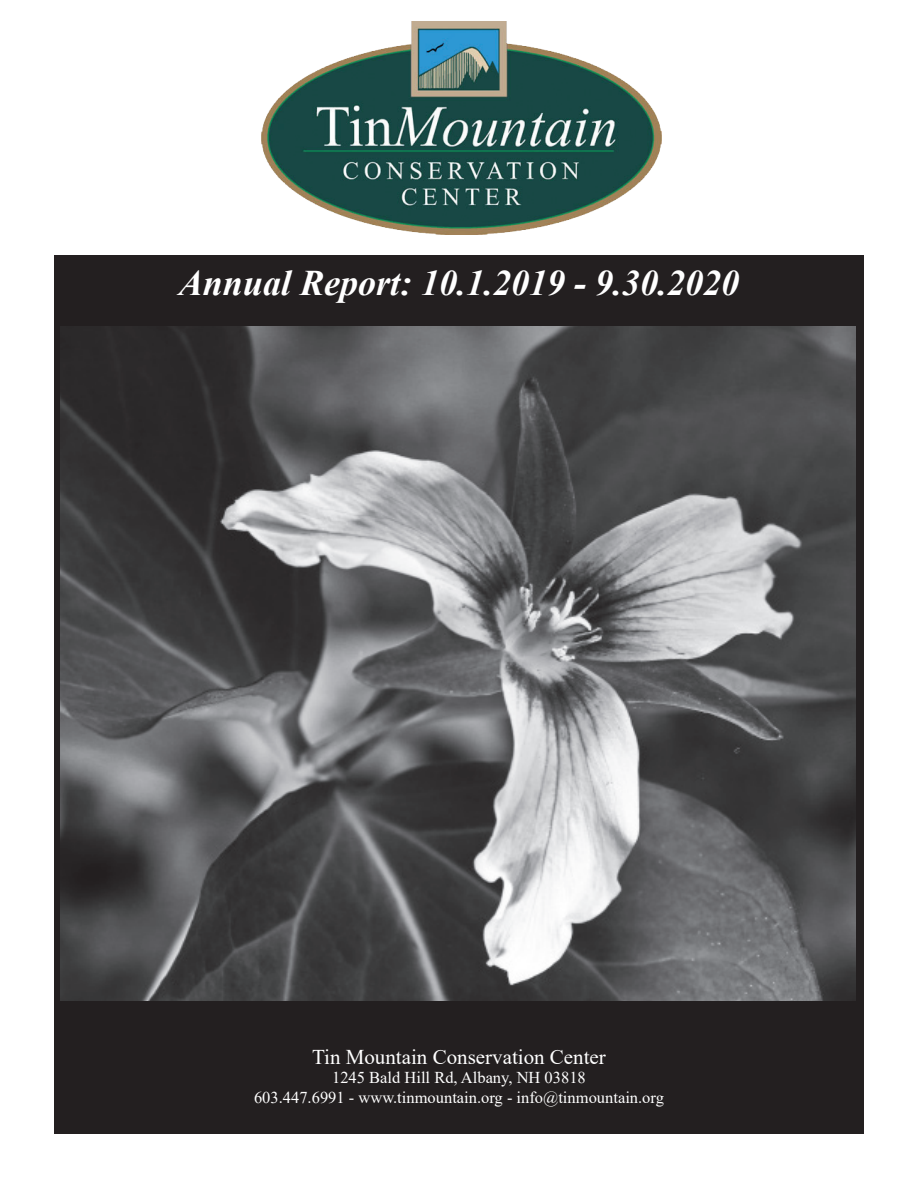
<style>
.page{position:relative;width:918px;height:1188px;background:#fff}
.page>*{position:absolute;margin:0;border:0;box-sizing:border-box;transform-origin:0 0}
.t1{font:italic 700 36px "Times New Roman";color:#fff}
.t2{font:21px "Times New Roman";color:#fff}
.t3{font:16.5px "Times New Roman";color:#fff}
</style>
<div class="page">
<div style="left:54px;top:255px;width:810px;height:782px;background:#231f20"></div>
<img style="left:60px;top:326px;width:795px;height:674px">
<img style="left:261px;top:22px;width:401px;height:213px">
<div style="left:54px;top:1024px;width:810px;height:110px;background:#231f20"></div>
<p class="t1" style="left:179px;top:258px;width:562px">Annual Report: 10.1.2019 - 9.30.2020</p>
<p class="t2" style="left:312px;top:1042px;width:295px">Tin Mountain Conservation Center</p>
<p class="t3" style="left:332px;top:1066px;width:255px">1245 Bald Hill Rd, Albany, NH 03818</p>
<p class="t3" style="left:254px;top:1086px;width:411px">603.447.6991 - www.tinmountain.org - info@tinmountain.org</p>
</div>
